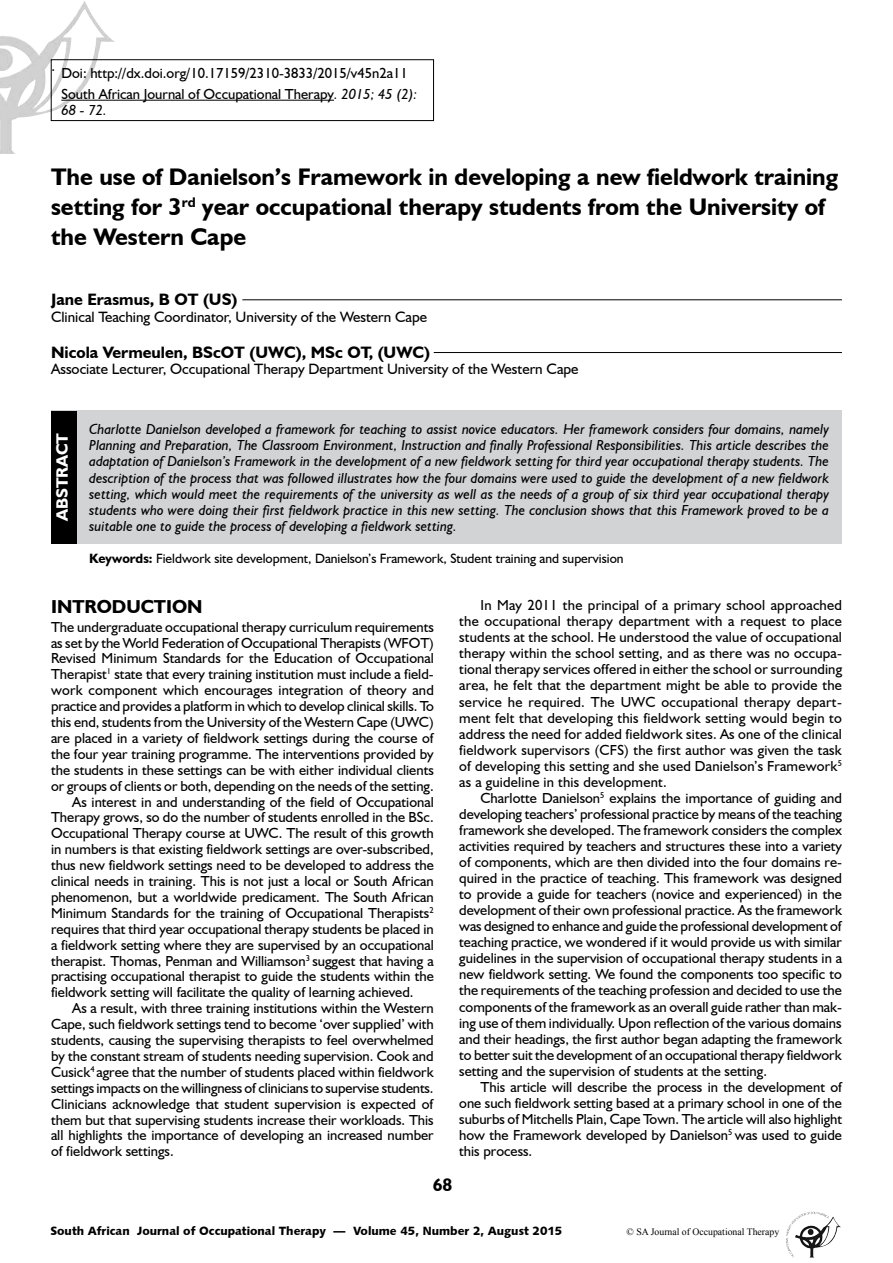
<style>
.page{position:relative;width:893px;height:1263px;background:#fff}
.page>*{position:absolute;margin:0;border:0;box-sizing:border-box;transform-origin:0 0}
.t1{font:700 24px/30px "Humanist 521 BT";color:#000}
.t2{font:700 18.75px "Humanist 521 BT";color:#000}
.t3{font:700 18px "Humanist 521 BT";color:#000}
.t4{font:700 16.5px "Humanist 521 BT";color:#000}
.t5{font:700 16.5px "Humanist 521 BT";color:#fff}
.t6{font:15px "Humanist 521 BT";color:#000}
.t7{font:14.55px/16px "Humanist 521 BT";color:#000;text-align:justify}
.t8{font:italic 14.55px/16px "Humanist 521 BT";color:#000;text-align:justify}
.t9{font:13.5px "Humanist 521 BT";color:#000}
.t10{font:12px "Humanist 531 BT Black A";color:#000}
.t11{font:9.75px "Times New Roman";color:#000}
.s1{font-style:italic}
.s2{font-weight:700}
</style>
<div class="page">
<img style="left:0;top:1px;width:115px;height:153px">
<img style="left:806px;top:1212px;width:18px;height:4px">
<div style="left:51px;top:411px;width:790px;height:133px;background:#d1d3d4"></div>
<div style="left:51px;top:411px;width:25px;height:133px;background:#000"></div>
<hr style="left:242px;top:300px;width:600px;height:1px;background:#000">
<hr style="left:434px;top:352px;width:408px;height:1px;background:#000">
<hr style="left:61px;top:100px;width:273px;height:1px;background:#000">
<div style="left:51px;top:60px;width:383px;height:61px;border:1px solid #000"></div>
<p class="t7" style="left:61px;top:63px;width:357px;line-height:20.2px">Doi: http://dx.doi.org/10.17159/2310-3833/2015/v45n2a11<br>South African Journal of Occupational Therapy<span class="s1">. 2015; 45 (2):</span></p>
<p class="t8" style="left:61px;top:101px;width:47px">68 - 72.</p>
<p class="t7" style="left:51px;top:58px;width:5px">.</p>
<h1 class="t1" style="left:51px;top:162px;width:789px">The use of Danielson’s Framework in developing a new fieldwork training setting for 3<sup>rd</sup> year occupational therapy students from the University of the Western Cape</h1>
<p class="t4" style="left:51px;top:289px;width:188px">Jane Erasmus, B OT (US)</p>
<p class="t6" style="left:51px;top:307px;width:378px">Clinical Teaching Coordinator, University of the Western Cape</p>
<p class="t4" style="left:51px;top:342px;width:380px">Nicola Vermeulen, BScOT (UWC), MSc OT, (UWC)</p>
<p class="t6" style="left:51px;top:360px;width:529px">Associate Lecturer, Occupational Therapy Department University of the Western Cape</p>
<p class="t5" style="left:52px;top:521px;width:90px;rotate:-90deg">ABSTRACT</p>
<p class="t8" style="left:89px;top:421px;width:741px">Charlotte Danielson developed a framework for teaching to assist novice educators. Her framework considers four domains, namely Planning and Preparation, The Classroom Environment, Instruction and finally Professional Responsibilities. This article describes the adaptation of Danielson’s Framework in the development of a new fieldwork setting for third year occupational therapy students. The description of the process that was followed illustrates how the four domains were used to guide the development of a new fieldwork setting, which would meet the requirements of the university as well as the needs of a group of six third year occupational therapy students who were doing their first fieldwork practice in this new setting. The conclusion shows that this Framework proved to be a suitable one to guide the process of developing a fieldwork setting.</p>
<p class="t9" style="left:89px;top:550px;width:536px"><span class="s2">Keywords:</span> Fieldwork site development, Danielson’s Framework, Student training and supervision</p>
<p class="t2" style="left:51px;top:595px;width:153px">INTRODUCTION</p>
<p class="t7" style="left:51px;top:618px;width:384px">The undergraduate occupational therapy curriculum requirements</p>
<p class="t7" style="left:51px;top:634px;width:384px">as set by the World Federation of Occupational Therapists (WFOT)</p>
<p class="t7" style="left:51px;top:650px;width:384px">Revised Minimum Standards for the Education of Occupational</p>
<p class="t7" style="left:51px;top:666px;width:384px">Therapist<sup>1</sup> state that every training institution must include a field-</p>
<p class="t7" style="left:51px;top:682px;width:384px">work component which encourages integration of theory and</p>
<p class="t7" style="left:51px;top:698px;width:384px">practice and provides a platform in which to develop clinical skills. To</p>
<p class="t7" style="left:51px;top:714px;width:384px">this end, students from the University of the Western Cape (UWC)</p>
<p class="t7" style="left:51px;top:730px;width:384px">are placed in a variety of fieldwork settings during the course of</p>
<p class="t7" style="left:51px;top:745px;width:384px">the four year training programme. The interventions provided by</p>
<p class="t7" style="left:51px;top:761px;width:384px">the students in these settings can be with either individual clients</p>
<p class="t7" style="left:51px;top:777px;width:384px">or groups of clients or both, depending on the needs of the setting.</p>
<p class="t7" style="left:72px;top:793px;width:363px">As interest in and understanding of the field of Occupational</p>
<p class="t7" style="left:51px;top:809px;width:384px">Therapy grows, so do the number of students enrolled in the BSc.</p>
<p class="t7" style="left:51px;top:825px;width:384px">Occupational Therapy course at UWC. The result of this growth</p>
<p class="t7" style="left:51px;top:841px;width:384px">in numbers is that existing fieldwork settings are over-subscribed,</p>
<p class="t7" style="left:51px;top:857px;width:384px">thus new fieldwork settings need to be developed to address the</p>
<p class="t7" style="left:51px;top:873px;width:384px">clinical needs in training. This is not just a local or South African</p>
<p class="t7" style="left:51px;top:889px;width:384px">phenomenon, but a worldwide predicament. The South African</p>
<p class="t7" style="left:51px;top:904px;width:384px">Minimum Standards for the training of Occupational Therapists<sup>2</sup></p>
<p class="t7" style="left:51px;top:920px;width:384px">requires that third year occupational therapy students be placed in</p>
<p class="t7" style="left:51px;top:936px;width:384px">a fieldwork setting where they are supervised by an occupational</p>
<p class="t7" style="left:51px;top:952px;width:384px">therapist. Thomas, Penman and Williamson<sup>3</sup> suggest that having a</p>
<p class="t7" style="left:51px;top:968px;width:384px">practising occupational therapist to guide the students within the</p>
<p class="t7" style="left:51px;top:984px;width:364px">fieldwork setting will facilitate the quality of learning achieved.</p>
<p class="t7" style="left:72px;top:1000px;width:363px">As a result, with three training institutions within the Western</p>
<p class="t7" style="left:51px;top:1016px;width:384px">Cape, such fieldwork settings tend to become ‘over supplied’ with</p>
<p class="t7" style="left:51px;top:1032px;width:384px">students, causing the supervising therapists to feel overwhelmed</p>
<p class="t7" style="left:51px;top:1048px;width:384px">by the constant stream of students needing supervision. Cook and</p>
<p class="t7" style="left:51px;top:1063px;width:384px">Cusick<sup>4</sup> agree that the number of students placed within fieldwork</p>
<p class="t7" style="left:51px;top:1079px;width:384px">settings impacts on the willingness of clinicians to supervise students.</p>
<p class="t7" style="left:51px;top:1095px;width:384px">Clinicians acknowledge that student supervision is expected of</p>
<p class="t7" style="left:51px;top:1111px;width:384px">them but that supervising students increase their workloads. This</p>
<p class="t7" style="left:51px;top:1127px;width:384px">all highlights the importance of developing an increased number</p>
<p class="t7" style="left:51px;top:1143px;width:124px">of fieldwork settings.</p>
<p class="t7" style="left:459px;top:597px;width:384px;text-indent:21px">In May 2011 the principal of a primary school approached the occupational therapy department with a request to place students at the school. He understood the value of occupational therapy within the school setting, and as there was no occupa&shy;tional therapy services offered in either the school or surrounding area, he felt that the department might be able to provide the service he required. The UWC occupational therapy depart&shy;ment felt that developing this fieldwork setting would begin to address the need for added fieldwork sites. As one of the clinical fieldwork supervisors (CFS) the first author was given the task of developing this setting and she used Danielson’s Framework<sup>5 </sup>as a guideline in this development.</p>
<p class="t7" style="left:459px;top:789px;width:384px;text-indent:21px">Charlotte Danielson<sup>5</sup> explains the importance of guiding and developing teachers’ professional practice by means of the teaching framework she developed. The framework considers the complex activities required by teachers and structures these into a variety of components, which are then divided into the four domains re&shy;quired in the practice of teaching. This framework was designed to provide a guide for teachers (novice and experienced) in the development of their own professional practice. As the framework was designed to enhance and guide the professional development of teaching practice, we wondered if it would provide us with similar guidelines in the supervision of occupational therapy students in a new fieldwork setting. We found the components too specific to the requirements of the teaching profession and decided to use the components of the framework as an overall guide rather than mak&shy;ing use of them individually. Upon reflection of the various domains and their headings, the first author began adapting the framework to better suit the development of an occupational therapy fieldwork setting and the supervision of students at the setting.</p>
<p class="t7" style="left:459px;top:1078px;width:384px;text-indent:21px">This article will describe the process in the development of one such fieldwork setting based at a primary school in one of the suburbs of Mitchells Plain, Cape Town. The article will also highlight how the Framework developed by Danielson<sup>5</sup> was used to guide this process.</p>
<p class="t3" style="left:433px;top:1173px;width:21px">68</p>
<p class="t10" style="left:50px;top:1223px;width:513px">South African Journal of Occupational Therapy — Volume 45, Number 2, August 2015</p>
<p class="t11" style="left:627px;top:1225px;width:154px">© SA Journal of Occupational Therapy</p>
</div>
